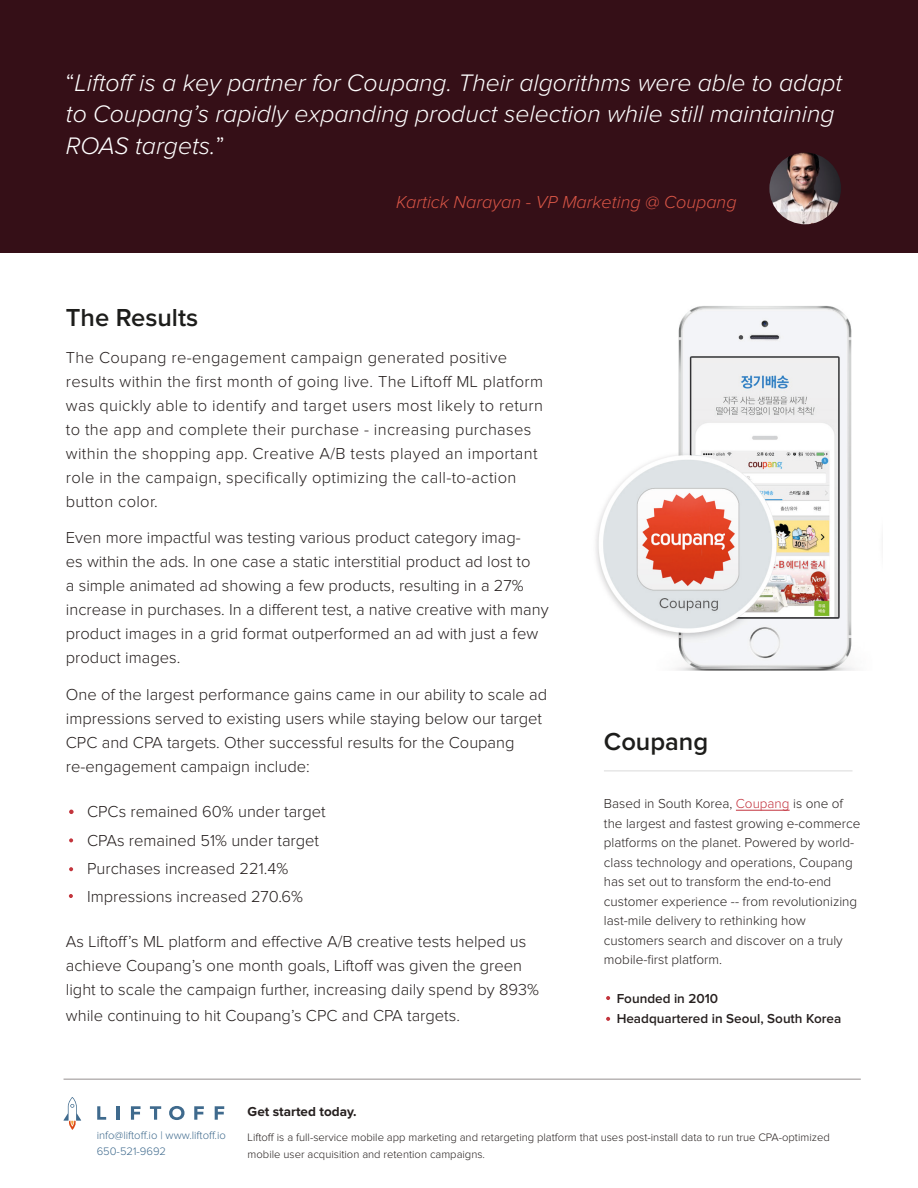
<style>
.page{position:relative;width:918px;height:1188px;background:#fff}
.page>*{position:absolute;margin:0;border:0;box-sizing:border-box;transform-origin:0 0}
.t1{font:600 25.5px "Proxima Nova";color:#1d1d1b}
.t2{font:italic 300 24.75px/31.5px "Proxima Nova";color:#fff}
.t3{font:italic 300 18px "Proxima Nova";color:#d85546}
.t4{font:300 16.5px/24px "Proxima Nova";color:#26201f}
.t5{font:300 16.5px/24px "Proxima Nova";letter-spacing:.02em;color:#26201f}
.t6{font:300 13.5px/19.5px "Proxima Nova";color:#26201f}
.t7{font:600 13.5px "Proxima Nova";color:#26201f}
.t8{font:700 13.5px "Proxima Nova";color:#26201f}
.t9{font:300 11.25px/16.5px "Proxima Nova";color:#26201f}
.t10{font:300 11.25px "Proxima Nova";color:#3f6a8d}
.s1{font-style:normal}
.s2{color:#c3323d}
</style>
<div class="page">
<div style="left:0;top:0;width:918px;height:253px;background:#350f17"></div>
<img style="left:595px;top:306px;width:260px;height:365px">
<hr style="left:736px;top:810px;width:54px;height:1px;background:#c3323d">
<hr style="left:604px;top:771px;width:249px;height:1px;background:#dadada">
<svg style="left:606px;top:996px;width:4px;height:4px"></svg>
<svg style="left:69px;top:810px;width:5px;height:4px"></svg>
<svg style="left:69px;top:867px;width:4px;height:4px"></svg>
<svg style="left:69px;top:838px;width:4px;height:4px"></svg>
<svg style="left:606px;top:1017px;width:4px;height:4px"></svg>
<img style="left:769px;top:153px;width:72px;height:71px;border-radius:36px">
<svg style="left:97px;top:1106px;width:9px;height:14px"></svg>
<hr style="left:116px;top:1106px;width:3px;height:14px;background:#3f6a8d">
<svg style="left:131px;top:1106px;width:10px;height:14px"></svg>
<svg style="left:150px;top:1106px;width:11px;height:14px"></svg>
<svg style="left:169px;top:1106px;width:16px;height:14px"></svg>
<svg style="left:194px;top:1106px;width:10px;height:14px"></svg>
<svg style="left:215px;top:1106px;width:9px;height:14px"></svg>
<svg style="left:64px;top:1097px;width:17px;height:33px"></svg>
<hr style="left:64px;top:1079px;width:797px;height:1px;background:#968f8f">
<svg style="left:69px;top:894px;width:4px;height:4px"></svg>
<p class="t2" style="left:66px;top:68px;width:778px"><span class="s1">“</span>Liftoff is a key partner for Coupang. Their algorithms were able to adapt to Coupang’s rapidly expanding product selection while still maintaining<br>ROAS targets.<span class="s1">”</span></p>
<p class="t3" style="left:396px;top:194px;width:342px">Kartick Narayan - VP Marketing @ Coupang</p>
<p class="t1" style="left:66px;top:306px;width:134px">The Results</p>
<p class="t5" style="left:66px;top:346px;width:479px">The Coupang re-engagement campaign generated positive results within the first month of going live. The Liftoff ML platform was quickly able to identify and target users most likely to return to the app and complete their purchase - increasing purchases within the shopping app. Creative A/B tests played an important role in the campaign, specifically optimizing the call-to-action button color.</p>
<p class="t4" style="left:66px;top:527px;width:484px">Even more impactful was testing various product category imag-<br>es within the ads. In one case a static interstitial product ad lost to<br>a simple animated ad showing a few products, resulting in a 27% increase in purchases. In a different test, a native creative with many product images in a grid format outperformed an ad with just a few product images.</p>
<p class="t4" style="left:66px;top:683px;width:483px">One of the largest performance gains came in our ability to scale ad impressions served to existing users while staying below our target CPC and CPA targets. Other successful results for the Coupang re-engagement campaign include:</p>
<p class="t4" style="left:87px;top:801px;width:240px">CPCs remained 60% under target</p>
<p class="t4" style="left:87px;top:829px;width:234px">CPAs remained 51% under target</p>
<p class="t4" style="left:87px;top:857px;width:203px">Purchases increased 221.4%</p>
<p class="t4" style="left:87px;top:885px;width:217px">Impressions increased 270.6%</p>
<p class="t4" style="left:66px;top:931px;width:475px">As Liftoff’s ML platform and effective A/B creative tests helped us achieve Coupang’s one month goals, Liftoff was given the green light to scale the campaign further, increasing daily spend by 893%</p>
<p class="t4" style="left:66px;top:1004px;width:396px">while continuing to hit Coupang’s CPC and CPA targets.</p>
<p class="t1" style="left:604px;top:730px;width:106px">Coupang</p>
<p class="t6" style="left:604px;top:795px;width:258px">Based in South Korea, <span class="s2">Coupang</span> is one of the largest and fastest growing e-commerce platforms on the planet. Powered by world&shy;class technology and operations, Coupang has set out to transform the end-to-end customer experience -- from revolutionizing last-mile delivery to rethinking how customers search and discover on a truly mobile-first platform.</p>
<p class="t7" style="left:617px;top:993px;width:103px">Founded in 2010</p>
<p class="t7" style="left:617px;top:1012px;width:226px">Headquartered in Seoul, South Korea</p>
<p class="t10" style="left:97px;top:1130px;width:131px">info@liftoff.io | www.liftoff.io</p>
<p class="t10" style="left:97px;top:1146px;width:71px">650-521-9692</p>
<p class="t8" style="left:248px;top:1106px;width:111px">Get started today.</p>
<p class="t9" style="left:248px;top:1130px;width:584px">Liftoff is a full-service mobile app marketing and retargeting platform that uses post-install data to run true CPA-optimized mobile user acquisition and retention campaigns.</p>
</div>
